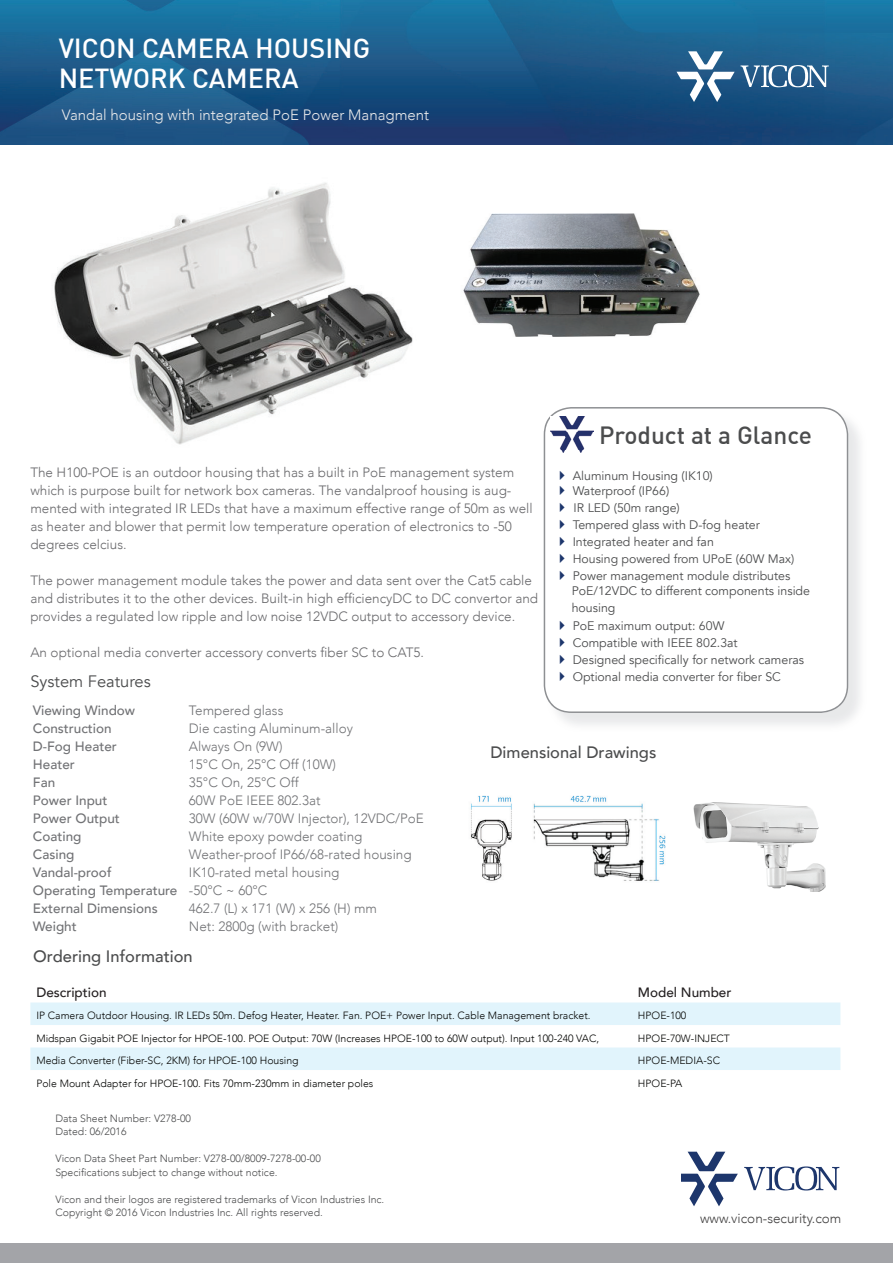
<style>
.page{position:relative;width:893px;height:1263px;background:#fff}
.page>*{position:absolute;margin:0;border:0;box-sizing:border-box;transform-origin:0 0}
.t1{font:500 27px/29.5px "DIN";color:#fff}
.t2{font:500 24.45px "DIN";color:#4b4c4d}
.t3{font:500 16.5px "Avenir";color:#4b4c4d}
.t4{font:16.5px "Avenir";color:#4b4c4d}
.t5{font:300 15px "Avenir";color:#e9eaeb}
.t6{font:300 13.5px/18px "Avenir";color:#69696c}
.t7{font:300 13.5px "Avenir";color:#717275}
.t8{font:500 13.5px/18px "Avenir";color:#717275}
.t9{font:500 13.5px "Avenir";color:#231f20}
.t10{font:300 13.5px "Avenir";color:#403f3f}
.t11{font:12.3px/15px "Avenir";color:#4b4c4d}
.t12{font:300 10.5px "Avenir";color:#040503}
.t13{font:300 10.5px/13.5px "Avenir";color:#4b4c4d}
.s1{color:#1d366c}
.s2{font-weight:300}
</style>
<div class="page">
<img style="left:0;top:0;width:893px;height:145px">
<svg style="left:741px;top:65px;width:88px;height:22px"></svg>
<svg style="left:676px;top:51px;width:59px;height:51px"></svg>
<div style="left:0;top:1243px;width:893px;height:20px;background:#a3a4a8"></div>
<img style="left:558px;top:421px;width:302px;height:304px">
<svg style="left:544px;top:407px;width:304px;height:306px"></svg>
<img style="left:550px;top:416px;width:43px;height:37px">
<svg style="left:30px;top:1002px;width:810px;height:68px;fill:#e1f4fc"></svg>
<svg style="left:744px;top:1166px;width:95px;height:24px"></svg>
<svg style="left:681px;top:1152px;width:57px;height:54px"></svg>
<img style="left:471px;top:795px;width:195px;height:86px">
<img style="left:54px;top:183px;width:359px;height:262px">
<img style="left:463px;top:213px;width:237px;height:124px">
<img style="left:693px;top:802px;width:132px;height:89px">
<h1 class="t1" style="left:59px;top:33px;width:313px">VICON CAMERA HOUSING<br>NETWORK CAMERA</h1>
<p class="t5" style="left:62px;top:106px;width:369px">Vandal housing with integrated PoE Power Managment</p>
<h2 class="t2" style="left:599px;top:420px;width:214px">Product at a Glance</h2>
<p class="t11" style="left:554px;top:468px;width:160px"><span class="s1">✔</span> Aluminum Housing (IK10)</p>
<p class="t11" style="left:554px;top:483px;width:116px"><span class="s1">✔</span> Waterproof (IP66)</p>
<p class="t11" style="left:554px;top:500px;width:127px"><span class="s1">✔</span> IR LED (50m range)</p>
<p class="t11" style="left:554px;top:517px;width:207px"><span class="s1">✔</span> Tempered glass with D-fog heater</p>
<p class="t11" style="left:554px;top:534px;width:161px"><span class="s1">✔</span> Integrated heater and fan</p>
<p class="t11" style="left:554px;top:552px;width:241px"><span class="s1">✔</span> Housing powered from UPoE (60W Max)</p>
<p class="t11" style="left:572px;top:569px;width:240px;text-indent:-17px"><span class="s1">✔</span> Power management module distributes<br>PoE/12VDC to different components inside</p>
<p class="t11" style="left:572px;top:601px;width:45px">housing</p>
<p class="t11" style="left:554px;top:618px;width:171px"><span class="s1">✔</span> PoE maximum output: 60W</p>
<p class="t11" style="left:554px;top:635px;width:185px"><span class="s1">✔</span> Compatible with IEEE 802.3at</p>
<p class="t11" style="left:554px;top:652px;width:251px"><span class="s1">✔</span> Designed specifically for network cameras</p>
<p class="t11" style="left:554px;top:669px;width:228px"><span class="s1">✔</span> Optional media converter for fiber SC</p>
<p class="t6" style="left:30px;top:464px;width:504px">The H100-POE is an outdoor housing that has a built in PoE management system which is purpose built for network box cameras. The vandalproof housing is aug&shy;mented with integrated IR LEDs that have a maximum effective range of 50m as well as heater and blower that permit low temperature operation of electronics to -50 degrees celcius.</p>
<p class="t6" style="left:30px;top:572px;width:509px">The power management module takes the power and data sent over the Cat5 cable and distributes it to the other devices. Built-in high efficiencyDC to DC convertor and provides a regulated low ripple and low noise 12VDC output to accessory device.</p>
<p class="t6" style="left:30px;top:644px;width:395px">An optional media converter accessory converts fiber SC to CAT5.</p>
<p class="t4" style="left:30px;top:672px;width:122px">System Features</p>
<p class="t8" style="left:33px;top:700px;width:104px">Viewing Window</p>
<p class="t7" style="left:189px;top:702px;width:96px">Tempered glass</p>
<p class="t8" style="left:33px;top:718px;width:80px">Construction</p>
<p class="t7" style="left:189px;top:720px;width:166px">Die casting Aluminum-alloy</p>
<p class="t8" style="left:33px;top:736px;width:86px">D-Fog Heater</p>
<p class="t7" style="left:189px;top:738px;width:95px">Always On (9W)</p>
<p class="t8" style="left:33px;top:754px;width:44px">Heater</p>
<p class="t7" style="left:189px;top:756px;width:149px">15°C On, 25°C Off (10W)</p>
<p class="t8" style="left:33px;top:772px;width:24px">Fan</p>
<p class="t7" style="left:189px;top:774px;width:111px">35°C On, 25°C Off</p>
<p class="t8" style="left:33px;top:790px;width:76px">Power Input</p>
<p class="t7" style="left:189px;top:792px;width:133px">60W PoE IEEE 802.3at</p>
<p class="t8" style="left:33px;top:808px;width:89px">Power Output</p>
<p class="t7" style="left:189px;top:810px;width:237px">30W (60W w/70W Injector), 12VDC/PoE</p>
<p class="t8" style="left:33px;top:826px;width:50px">Coating</p>
<p class="t7" style="left:189px;top:828px;width:175px">White epoxy powder coating</p>
<p class="t8" style="left:33px;top:844px;width:43px">Casing</p>
<p class="t7" style="left:189px;top:846px;width:224px">Weather-proof IP66/68-rated housing</p>
<p class="t8" style="left:33px;top:862px;width:80px">Vandal-proof</p>
<p class="t3" style="left:490px;top:738px;width:167px">Dimensional Drawings</p>
<p class="t8" style="left:33px;top:862px;width:308px;text-indent:156px"><span class="s2">IK10-rated metal housing<br></span>Operating Temperature <span class="s2">-50°C ~ 60°C<br></span>External Dimensions</p>
<p class="t7" style="left:189px;top:900px;width:190px">462.7 (L) x 171 (W) x 256 (H) mm</p>
<p class="t8" style="left:33px;top:916px;width:45px">Weight</p>
<p class="t7" style="left:189px;top:918px;width:151px">Net: 2800g (with bracket)</p>
<p class="t3" style="left:33px;top:942px;width:161px">Ordering Information</p>
<p class="t9" style="left:36px;top:980px;width:72px">Description</p>
<p class="t9" style="left:638px;top:980px;width:95px">Model Number</p>
<p class="t12" style="left:36px;top:1009px;width:556px">IP Camera Outdoor Housing. IR LEDs 50m. Defog Heater, Heater. Fan. POE+ Power Input. Cable Management bracket.</p>
<p class="t12" style="left:638px;top:1009px;width:50px">HPOE-100</p>
<p class="t12" style="left:36px;top:1032px;width:564px">Midspan Gigabit POE Injector for HPOE-100. POE Output: 70W (Increases HPOE-100 to 60W output). Input 100-240 VAC,</p>
<p class="t12" style="left:638px;top:1032px;width:94px">HPOE-70W-INJECT</p>
<p class="t12" style="left:36px;top:1054px;width:264px">Media Converter (Fiber-SC, 2KM) for HPOE-100 Housing</p>
<p class="t12" style="left:638px;top:1054px;width:84px">HPOE-MEDIA-SC</p>
<p class="t12" style="left:36px;top:1077px;width:339px">Pole Mount Adapter for HPOE-100. Fits 70mm-230mm in diameter poles</p>
<p class="t12" style="left:638px;top:1077px;width:46px">HPOE-PA</p>
<p class="t13" style="left:55px;top:1111px;width:137px">Data Sheet Number: V278-00<br>Dated: 06/2016</p>
<p class="t13" style="left:55px;top:1152px;width:267px">Vicon Data Sheet Part Number: V278-00/8009-7278-00-00<br>Specifications subject to change without notice.</p>
<p class="t13" style="left:55px;top:1192px;width:330px">Vicon and their logos are registered trademarks of Vicon Industries Inc.<br>Copyright © 2016 Vicon Industries Inc. All rights reserved.</p>
<p class="t10" style="left:700px;top:1211px;width:143px">www.vicon-security.com</p>
</div>
